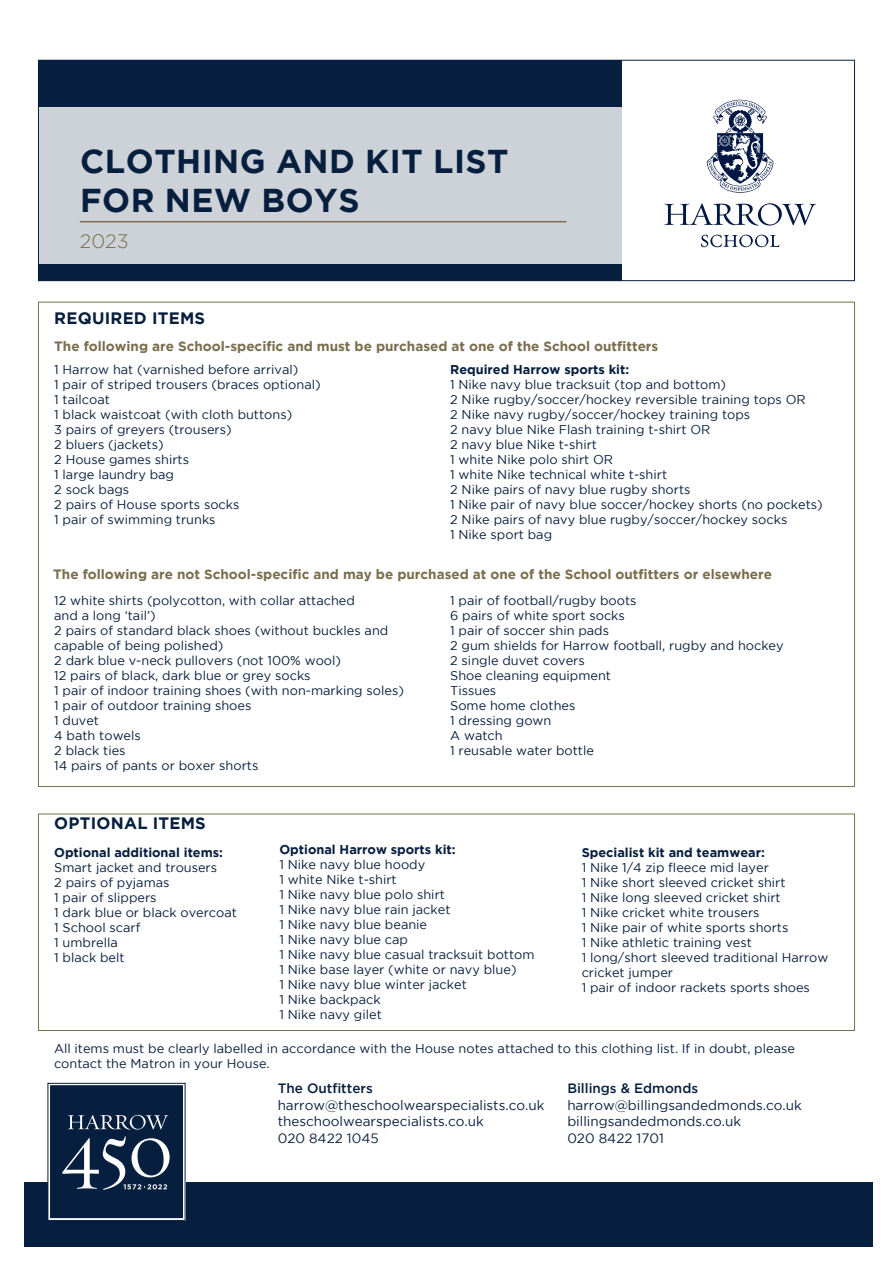
<style>
.page{position:relative;width:893px;height:1263px;background:#fff}
.page>*{position:absolute;margin:0;border:0;box-sizing:border-box;transform-origin:0 0}
.t1{font:700 33px/39px "Gotham";letter-spacing:.015em;color:#071f3e}
.t2{font:300 19.5px "Gotham";color:#7a6e4d}
.t3{font:700 16.5px "Gotham";letter-spacing:.015em;color:#071f3e}
.t4{font:700 13.5px "Gotham";color:#7a6e4d}
.t5{font:13.5px/16.5px "Gotham";color:#071f3e}
.t6{font:500 13.5px "Gotham";color:#071f3e}
.t7{font:12.75px/15px "Gotham";color:#071f3e}
.t8{font:700 12.75px "Gotham";color:#071f3e}
</style>
<div class="page">
<div style="left:38px;top:814px;width:817px;height:217px;border:1px solid #7a6e4d"></div>
<div style="left:38px;top:60px;width:584px;height:221px;background:#071f3e"></div>
<div style="left:38px;top:107px;width:584px;height:157px;background:#cdd2d8"></div>
<svg style="left:707px;top:100px;width:66px;height:93px"></svg>
<svg style="left:701px;top:235px;width:78px;height:12px"></svg>
<svg style="left:664px;top:203px;width:152px;height:23px"></svg>
<div style="left:38px;top:60px;width:817px;height:221px;border:1px solid #071f3e"></div>
<hr style="left:80px;top:221px;width:486px;height:1px;background:#7a6e4d">
<div style="left:25px;top:1182px;width:848px;height:65px;background:#071f3e"></div>
<svg style="left:47px;top:1083px;width:139px;height:138px"></svg>
<div style="left:50px;top:1085px;width:133px;height:133px;border:2px solid #071f3e"></div>
<h1 class="t1" style="left:80px;top:141px;width:430px">CLOTHING AND KIT LIST<br>FOR NEW BOYS</h1>
<h2 class="t2" style="left:80px;top:231px;width:50px">2023</h2>
<p class="t3" style="left:54px;top:309px;width:152px">REQUIRED ITEMS</p>
<p class="t4" style="left:54px;top:338px;width:606px">The following are School-specific and must be purchased at one of the School outfitters</p>
<p class="t7" style="left:54px;top:362px;width:268px">1 Harrow hat (varnished before arrival)<br>1 pair of striped trousers (braces optional)<br>1 tailcoat<br>1 black waistcoat (with cloth buttons)<br>3 pairs of greyers (trousers)<br>2 bluers (jackets)<br>2 House games shirts<br>1 large laundry bag<br>2 sock bags<br>2 pairs of House sports socks<br>1 pair of swimming trunks</p>
<p class="t8" style="left:450px;top:362px;width:180px">Required Harrow sports kit:</p>
<p class="t7" style="left:450px;top:377px;width:374px">1 Nike navy blue tracksuit (top and bottom)<br>2 Nike rugby/soccer/hockey reversible training tops OR<br>2 Nike navy rugby/soccer/hockey training tops<br>2 navy blue Nike Flash training t-shirt OR<br>2 navy blue Nike t-shirt<br>1 white Nike polo shirt OR<br>1 white Nike technical white t-shirt<br>2 Nike pairs of navy blue rugby shorts<br>1 Nike pair of navy blue soccer/hockey shorts (no pockets)<br>2 Nike pairs of navy blue rugby/soccer/hockey socks<br>1 Nike sport bag</p>
<p class="t4" style="left:53px;top:566px;width:720px">The following are not School-specific and may be purchased at one of the School outfitters or elsewhere</p>
<p class="t7" style="left:54px;top:593px;width:351px">12 white shirts (polycotton, with collar attached<br>and a long ‘tail’)<br>2 pairs of standard black shoes (without buckles and capable of being polished)<br>2 dark blue v-neck pullovers (not 100% wool)<br>12 pairs of black, dark blue or grey socks<br>1 pair of indoor training shoes (with non-marking soles)<br>1 pair of outdoor training shoes<br>1 duvet<br>4 bath towels<br>2 black ties<br>14 pairs of pants or boxer shorts</p>
<p class="t7" style="left:450px;top:593px;width:335px">1 pair of football/rugby boots<br>6 pairs of white sport socks<br>1 pair of soccer shin pads<br>2 gum shields for Harrow football, rugby and hockey<br>2 single duvet covers<br>Shoe cleaning equipment<br>Tissues<br>Some home clothes<br>1 dressing gown<br>A watch<br>1 reusable water bottle</p>
<p class="t3" style="left:54px;top:814px;width:153px">OPTIONAL ITEMS</p>
<p class="t8" style="left:54px;top:845px;width:170px">Optional additional items:</p>
<p class="t7" style="left:54px;top:859px;width:184px">Smart jacket and trousers<br>2 pairs of pyjamas<br>1 pair of slippers<br>1 dark blue or black overcoat<br>1 School scarf<br>1 umbrella<br>1 black belt</p>
<p class="t8" style="left:279px;top:842px;width:178px">Optional Harrow sports kit:</p>
<p class="t7" style="left:279px;top:857px;width:257px">1 Nike navy blue hoody<br>1 white Nike t-shirt<br>1 Nike navy blue polo shirt<br>1 Nike navy blue rain jacket<br>1 Nike navy blue beanie<br>1 Nike navy blue cap<br>1 Nike navy blue casual tracksuit bottom<br>1 Nike base layer (white or navy blue)<br>1 Nike navy blue winter jacket<br>1 Nike backpack<br>1 Nike navy gilet</p>
<p class="t8" style="left:582px;top:845px;width:185px">Specialist kit and teamwear:</p>
<p class="t7" style="left:582px;top:860px;width:248px">1 Nike 1/4 zip fleece mid layer<br>1 Nike short sleeved cricket shirt<br>1 Nike long sleeved cricket shirt<br>1 Nike cricket white trousers<br>1 Nike pair of white sports shorts<br>1 Nike athletic training vest<br>1 long/short sleeved traditional Harrow cricket jumper<br>1 pair of indoor rackets sports shoes</p>
<p class="t7" style="left:54px;top:1041px;width:742px">All items must be clearly labelled in accordance with the House notes attached to this clothing list. If in doubt, please contact the Matron in your House.</p>
<p class="t6" style="left:278px;top:1080px;width:97px">The Outfitters</p>
<p class="t5" style="left:278px;top:1096px;width:268px">harrow@theschoolwearspecialists.co.uk theschoolwearspecialists.co.uk<br>020 8422 1045</p>
<p class="t6" style="left:567px;top:1080px;width:132px">Billings &amp; Edmonds</p>
<p class="t5" style="left:567px;top:1096px;width:236px">harrow@billingsandedmonds.co.uk billingsandedmonds.co.uk<br>020 8422 1701</p>
</div>
